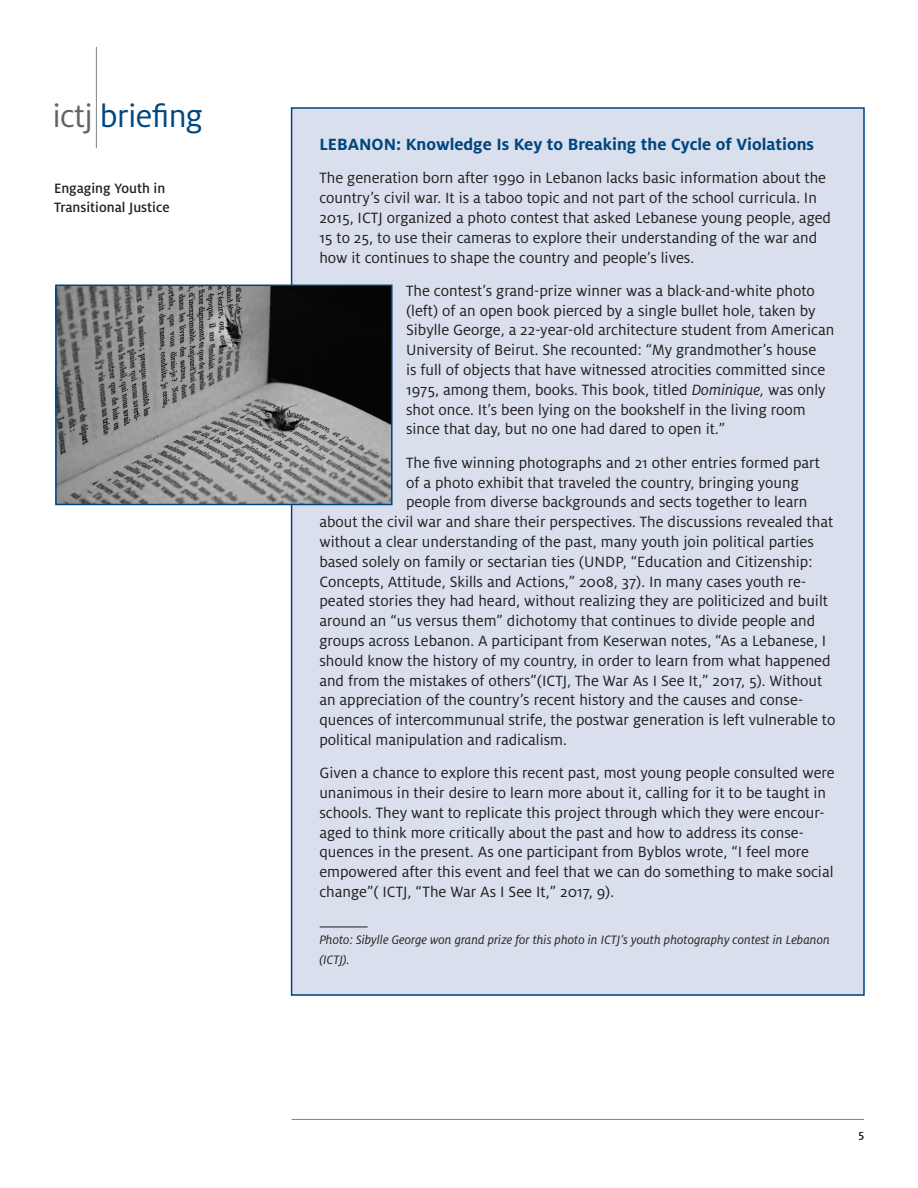
<style>
.page{position:relative;width:918px;height:1188px;background:#fff}
.page>*{position:absolute;margin:0;border:0;box-sizing:border-box;transform-origin:0 0}
.t1{font:34.65px "Milo OT";letter-spacing:-.02em;color:#00467e}
.t2{font:700 18px "Milo OT";color:#00467e}
.t3{font:16.5px/19.8px "Milo OT";color:#231f20}
.t4{font:500 15px/19.5px "Milo OT";color:#231f20}
.t5{font:italic 13.5px/19.8px "Milo OT";color:#231f20}
.t6{font:12px "Milo OT";color:#231f20}
.s1{color:#636366}
.s2{font-style:italic}
</style>
<div class="page">
<hr style="left:292px;top:1119px;width:572px;height:1px;background:#808285">
<hr style="left:96px;top:47px;width:1px;height:101px;background:#808285">
<div style="left:292px;top:108px;width:572px;height:887px;background:#d9dfec"></div>
<hr style="left:320px;top:927px;width:48px;height:1px;background:#231f20">
<img style="left:58px;top:288px;width:332px;height:214px">
<div style="left:55px;top:285px;width:338px;height:220px;border:2px solid #00467e"></div>
<h1 class="t1" style="left:52px;top:97px;width:152px"><span class="s1">ictj</span> briefing</h1>
<p class="t4" style="left:54px;top:179px;width:117px">Engaging Youth in<br>Transitional Justice</p>
<p class="t2" style="left:319px;top:134px;width:496px">LEBANON: Knowledge Is Key to Breaking the Cycle of Violations</p>
<p class="t3" style="left:319px;top:168px;width:513px">The generation born after 1990 in Lebanon lacks basic information about the country’s civil war. It is a taboo topic and not part of the school curricula. In 2015, ICTJ organized a photo contest that asked Lebanese young people, aged 15 to 25, to use their cameras to explore their understanding of the war and how it continues to shape the country and people’s lives.</p>
<p class="t3" style="left:406px;top:281px;width:430px">The contest’s grand-prize winner was a black-and-white photo (left) of an open book pierced by a single bullet hole, taken by Sibylle George, a 22-year-old architecture student from American University of Beirut. She recounted: “My grandmother’s house<br>is full of objects that have witnessed atrocities committed since 1975, among them, books. This book, titled <span class="s2">Dominique,</span> was only shot once. It’s been lying on the bookshelf in the living room since that day, but no one had dared to open it.”</p>
<p class="t3" style="left:406px;top:453px;width:415px">The five winning photographs and 21 other entries formed part</p>
<p class="t3" style="left:406px;top:473px;width:394px">of a photo exhibit that traveled the country, bringing young</p>
<p class="t3" style="left:406px;top:492px;width:403px">people from diverse backgrounds and sects together to learn</p>
<p class="t3" style="left:319px;top:512px;width:515px">about the civil war and share their perspectives. The discussions revealed that</p>
<p class="t3" style="left:319px;top:532px;width:496px">without a clear understanding of the past, many youth join political parties</p>
<p class="t3" style="left:319px;top:552px;width:495px">based solely on family or sectarian ties (UNDP, “Education and Citizenship:</p>
<p class="t3" style="left:319px;top:572px;width:489px">Concepts, Attitude, Skills and Actions,” 2008, 37). In many cases youth re-</p>
<p class="t3" style="left:319px;top:591px;width:510px">peated stories they had heard, without realizing they are politicized and built</p>
<p class="t3" style="left:319px;top:611px;width:497px">around an “us versus them” dichotomy that continues to divide people and</p>
<p class="t3" style="left:319px;top:631px;width:508px">groups across Lebanon. A participant from Keserwan notes, “As a Lebanese, I</p>
<p class="t3" style="left:319px;top:651px;width:513px">should know the history of my country, in order to learn from what happened</p>
<p class="t3" style="left:319px;top:671px;width:505px">and from the mistakes of others”(ICTJ, The War As I See It,” 2017, 5). Without</p>
<p class="t3" style="left:319px;top:690px;width:485px">an appreciation of the country’s recent history and the causes and conse-</p>
<p class="t3" style="left:319px;top:710px;width:518px">quences of intercommunual strife, the postwar generation is left vulnerable to</p>
<p class="t3" style="left:319px;top:730px;width:249px">political manipulation and radicalism.</p>
<p class="t3" style="left:319px;top:763px;width:517px">Given a chance to explore this recent past, most young people consulted were unanimous in their desire to learn more about it, calling for it to be taught in schools. They want to replicate this project through which they were encour&shy;aged to think more critically about the past and how to address its conse&shy;quences in the present. As one participant from Byblos wrote, “I feel more empowered after this event and feel that we can do something to make social change”( ICTJ, “The War As I See It,” 2017, 9).</p>
<p class="t5" style="left:319px;top:930px;width:512px">Photo: Sibylle George won grand prize for this photo in ICTJ’s youth photography contest in Lebanon (ICTJ).</p>
<p class="t6" style="left:858px;top:1128px;width:7px">5</p>
</div>
